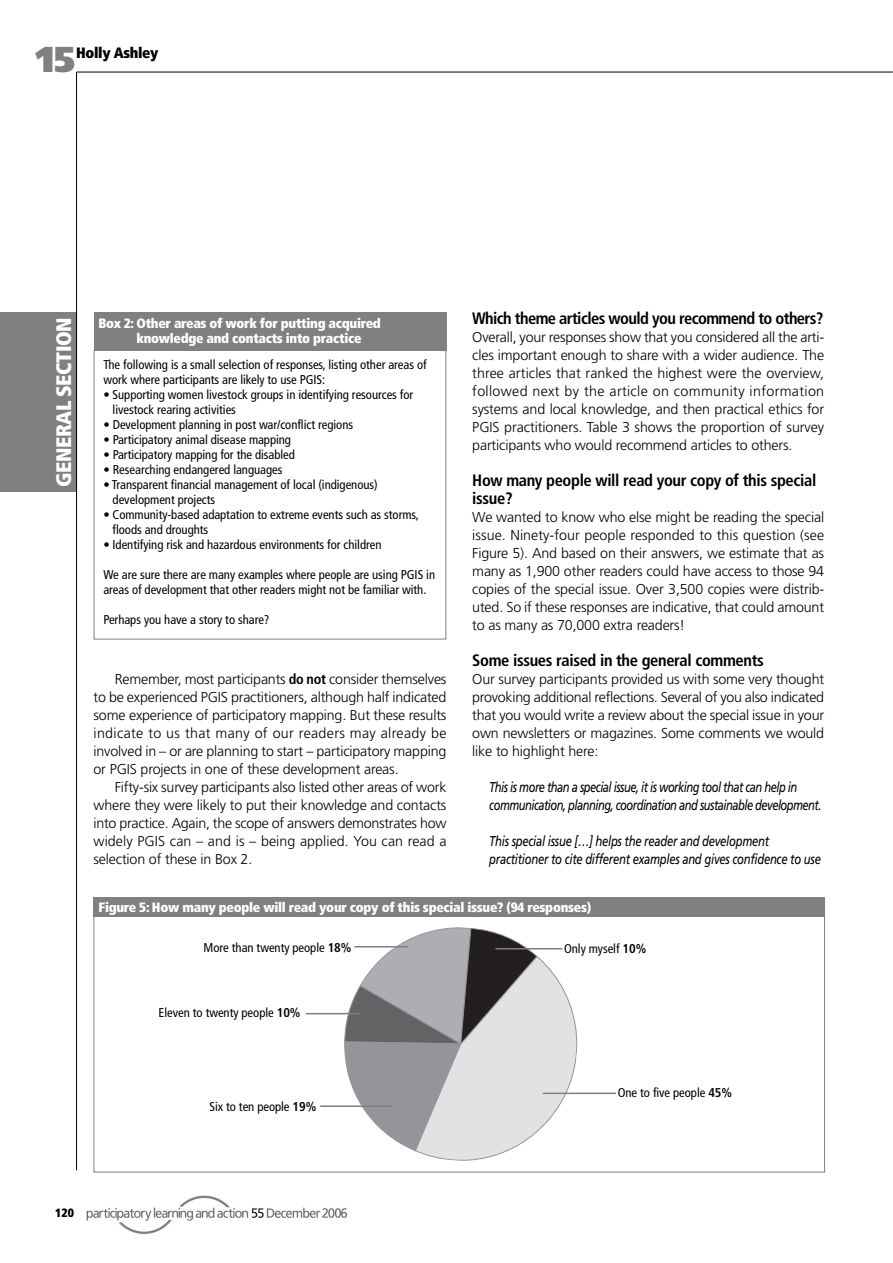
<style>
.page{position:relative;width:893px;height:1263px;background:#fff}
.page>*{position:absolute;margin:0;border:0;box-sizing:border-box;transform-origin:0 0}
.t1{font:900 36px "Frutiger";color:#808080}
.t2{font:900 condensed 21px "Frutiger";letter-spacing:-.02em;color:#fff}
.t3{font:700 condensed 16.5px/18px "Frutiger";letter-spacing:-.02em;color:#000}
.t4{font:900 condensed 15px "Frutiger";letter-spacing:-.02em;color:#000}
.t5{font:300 14.25px/18px "Frutiger";letter-spacing:-.01em;color:#000;text-align:justify}
.t6{font:italic 14.25px/18px "Frutiger";letter-spacing:-.045em;color:#000;scale:.78 1}
.t7{font:italic 14.25px/18px "Frutiger";letter-spacing:-.02em;color:#000;scale:.79 1}
.t8{font:900 condensed 13.5px/15px "Frutiger";letter-spacing:-.02em;color:#fff}
.t9{font:condensed 12.75px/15px "Frutiger";letter-spacing:-.005em;color:#000}
.t10{font:900 condensed 12px "Frutiger";color:#000}
.s1{font-weight:700;font-stretch:condensed}
.s2{font-weight:700}
</style>
<div class="page">
<div style="left:0;top:313px;width:76px;height:179px;background:#808080"></div>
<hr style="left:77px;top:72px;width:816px;height:1px;background:#000">
<hr style="left:76px;top:72px;width:1px;height:1098px;background:#000">
<img style="left:86px;top:1195px;width:261px;height:39px">
<div style="left:94px;top:313px;width:353px;height:38px;background:#808080"></div>
<div style="left:94px;top:350px;width:352px;height:289px;border:1px solid #808080"></div>
<svg style="left:344px;top:927px;width:243px;height:234px"></svg>
<div style="left:94px;top:898px;width:731px;height:19px;background:#808080"></div>
<hr style="left:354px;top:946px;width:54px;height:1px;background:#808080">
<hr style="left:306px;top:1013px;width:54px;height:1px;background:#808080">
<hr style="left:320px;top:1105px;width:72px;height:2px;background:#808080">
<hr style="left:543px;top:1092px;width:73px;height:2px;background:#808080">
<hr style="left:495px;top:948px;width:67px;height:1px;background:#808080">
<h1 class="t1" style="left:36px;top:45px;width:41px">15</h1>
<p class="t4" style="left:76px;top:47px;width:84px">Holly Ashley</p>
<h2 class="t2" style="left:55px;top:486px;width:170px;rotate:-90deg">GENERAL SECTION</h2>
<p class="t8" style="left:136px;top:317px;width:246px;text-indent:-38px">Box 2: Other areas of work for putting acquired knowledge and contacts into practice</p>
<p class="t9" style="left:103px;top:358px;width:325px">The following is a small selection of responses, listing other areas of work where participants are likely to use PGIS:</p>
<p class="t9" style="left:113px;top:388px;width:302px;text-indent:-9px">• Supporting women livestock groups in identifying resources for livestock rearing activities</p>
<p class="t9" style="left:103px;top:418px;width:251px">• Development planning in post war/conflict regions</p>
<p class="t9" style="left:103px;top:433px;width:189px">• Participatory animal disease mapping</p>
<p class="t9" style="left:103px;top:448px;width:193px">• Participatory mapping for the disabled</p>
<p class="t9" style="left:103px;top:463px;width:180px">• Researching endangered languages</p>
<p class="t9" style="left:113px;top:478px;width:267px;text-indent:-9px">• Transparent financial management of local (indigenous) development projects</p>
<p class="t9" style="left:113px;top:508px;width:308px;text-indent:-9px">• Community-based adaptation to extreme events such as storms, floods and droughts</p>
<p class="t9" style="left:103px;top:538px;width:280px">• Identifying risk and hazardous environments for children</p>
<p class="t9" style="left:103px;top:568px;width:333px">We are sure there are many examples where people are using PGIS in areas of development that other readers might not be familiar with.</p>
<p class="t9" style="left:103px;top:613px;width:168px">Perhaps you have a story to share?</p>
<p class="t5" style="left:94px;top:671px;width:354px;text-indent:21px">Remember, most participants <span class="s1">do not</span> consider themselves to be experienced PGIS practitioners, although half indicated some experience of participatory mapping. But these results indicate to us that many of our readers may already be involved in – or are planning to start – participatory mapping or PGIS projects in one of these development areas.</p>
<p class="t5" style="left:94px;top:779px;width:354px;text-indent:21px">Fifty-six survey participants also listed other areas of work where they were likely to put their knowledge and contacts into practice. Again, the scope of answers demonstrates how widely PGIS can – and is – being applied. You can read a selection of these in Box 2.</p>
<p class="t3" style="left:472px;top:311px;width:353px">Which theme articles would you recommend to others?</p>
<p class="t5" style="left:472px;top:329px;width:353px">Overall, your responses show that you considered all the arti&shy;cles important enough to share with a wider audience. The three articles that ranked the highest were the overview, followed next by the article on community information systems and local knowledge, and then practical ethics for PGIS practitioners. Table 3 shows the proportion of survey participants who would recommend articles to others.</p>
<p class="t3" style="left:472px;top:473px;width:345px">How many people will read your copy of this special issue?</p>
<p class="t5" style="left:472px;top:509px;width:353px">We wanted to know who else might be reading the special issue. Ninety-four people responded to this question (see Figure 5). And based on their answers, we estimate that as many as 1,900 other readers could have access to those 94 copies of the special issue. Over 3,500 copies were distrib&shy;uted. So if these responses are indicative, that could amount to as many as 70,000 extra readers!</p>
<p class="t3" style="left:472px;top:653px;width:293px">Some issues raised in the general comments</p>
<p class="t5" style="left:472px;top:671px;width:353px">Our survey participants provided us with some very thought provoking additional reflections. Several of you also indicated that you would write a review about the special issue in your own newsletters or magazines. Some comments we would like to highlight here:</p>
<p class="t6" style="left:489px;top:779px;width:427px">This is more than a special issue, it is working tool that can help in communication, planning, coordination and sustainable development.</p>
<p class="t7" style="left:489px;top:833px;width:421px">This special issue […] helps the reader and development practitioner to cite different examples and gives confidence to use</p>
<p class="t8" style="left:99px;top:901px;width:494px">Figure 5: How many people will read your copy of this special issue? (94 responses)</p>
<p class="t10" style="left:55px;top:1208px;width:20px">120</p>
<p class="t9" style="left:204px;top:941px;width:149px">More than twenty people <span class="s2">18%</span></p>
<p class="t9" style="left:159px;top:1006px;width:143px">Eleven to twenty people <span class="s2">10%</span></p>
<p class="t9" style="left:209px;top:1100px;width:108px">Six to ten people <span class="s2">19%</span></p>
<p class="t9" style="left:564px;top:942px;width:84px">Only myself <span class="s2">10%</span></p>
<p class="t9" style="left:618px;top:1086px;width:116px">One to five people <span class="s2">45%</span></p>
</div>
